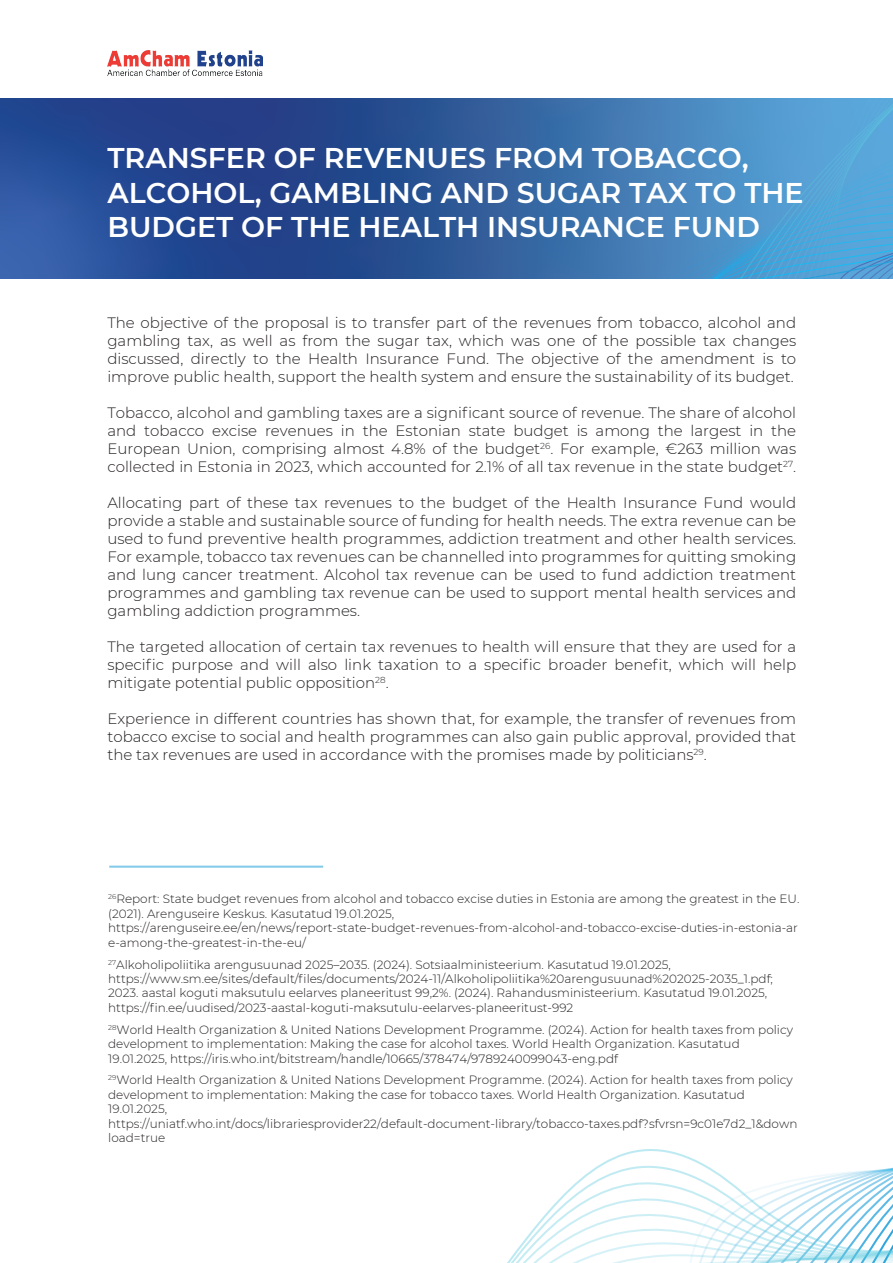
<style>
.page{position:relative;width:893px;height:1263px;background:#fff}
.page>*{position:absolute;margin:0;border:0;box-sizing:border-box;transform-origin:0 0}
.t1{font:600 28.5px/34.2px "Montserrat";color:#fff}
.t2{font:300 15px/18px "Montserrat";color:#231f20;text-align:justify}
.t3{font:300 12px/14.4px "Montserrat";color:#231f20}
</style>
<div class="page">
<img style="left:107px;top:51px;width:155px;height:25px">
<svg style="left:507px;top:1149px;width:386px;height:114px"></svg>
<svg style="left:0;top:99px;width:614px;height:179px;background:#2a5195"></svg>
<svg style="left:614px;top:99px;width:279px;height:179px;background:#4e95cb"></svg>
<hr style="left:109px;top:866px;width:214px;height:2px;background:#22a1db">
<h1 class="t1" style="left:107px;top:140px;width:698px">TRANSFER OF REVENUES FROM TOBACCO,<br>ALCOHOL, GAMBLING AND SUGAR TAX TO THE<br>BUDGET OF THE HEALTH INSURANCE FUND</h1>
<p class="t2" style="left:107px;top:313px;width:690px">The objective of the proposal is to transfer part of the revenues from tobacco, alcohol and gambling tax, as well as from the sugar tax, which was one of the possible tax changes discussed, directly to the Health Insurance Fund. The objective of the amendment is to improve public health, support the health system and ensure the sustainability of its budget.</p>
<p class="t2" style="left:107px;top:403px;width:690px">Tobacco, alcohol and gambling taxes are a significant source of revenue. The share of alcohol and tobacco excise revenues in the Estonian state budget is among the largest in the European Union, comprising almost 4.8% of the budget<sup>26</sup>. For example, €263 million was collected in Estonia in 2023, which accounted for 2.1% of all tax revenue in the state budget<sup>27</sup>.</p>
<p class="t2" style="left:107px;top:493px;width:690px">Allocating part of these tax revenues to the budget of the Health Insurance Fund would provide a stable and sustainable source of funding for health needs. The extra revenue can be used to fund preventive health programmes, addiction treatment and other health services.<br>For example, tobacco tax revenues can be channelled into programmes for quitting smoking and lung cancer treatment. Alcohol tax revenue can be used to fund addiction treatment programmes and gambling tax revenue can be used to support mental health services and gambling addiction programmes.</p>
<p class="t2" style="left:107px;top:637px;width:690px">The targeted allocation of certain tax revenues to health will ensure that they are used for a specific purpose and will also link taxation to a specific broader benefit, which will help mitigate potential public opposition<sup>28</sup>.</p>
<p class="t2" style="left:107px;top:709px;width:690px">Experience in different countries has shown that, for example, the transfer of revenues from tobacco excise to social and health programmes can also gain public approval, provided that the tax revenues are used in accordance with the promises made by politicians<sup>29</sup>.</p>
<p class="t3" style="left:108px;top:892px;width:693px"><sup>26</sup>Report: State budget revenues from alcohol and tobacco excise duties in Estonia are among the greatest in the EU. (2021). Arenguseire Keskus. Kasutatud 19.01.2025, https://arenguseire.ee/en/news/report-state-budget-revenues-from-alcohol-and-tobacco-excise-duties-in-estonia-ar e-among-the-greatest-in-the-eu/</p>
<p class="t3" style="left:108px;top:957px;width:666px"><sup>27</sup>Alkoholipoliitika arengusuunad 2025–2035. (2024). Sotsiaalministeerium. Kasutatud 19.01.2025, https://www.sm.ee/sites/default/files/documents/2024-11/Alkoholipoliitika%20arengusuunad%202025-2035_1.pdf; 2023. aastal koguti maksutulu eelarves planeeritust 99,2%. (2024). Rahandusministeerium. Kasutatud 19.01.2025, https://fin.ee/uudised/2023-aastal-koguti-maksutulu-eelarves-planeeritust-992</p>
<p class="t3" style="left:108px;top:1022px;width:686px"><sup>28</sup>World Health Organization &amp; United Nations Development Programme. (2024). Action for health taxes from policy development to implementation: Making the case for alcohol taxes. World Health Organization. Kasutatud<br>19.01.2025, https://iris.who.int/bitstream/handle/10665/378474/9789240099043-eng.pdf</p>
<p class="t3" style="left:108px;top:1072px;width:691px"><sup>29</sup>World Health Organization &amp; United Nations Development Programme. (2024). Action for health taxes from policy development to implementation: Making the case for tobacco taxes. World Health Organization. Kasutatud 19.01.2025, https://uniatf.who.int/docs/librariesprovider22/default-document-library/tobacco-taxes.pdf?sfvrsn=9c01e7d2_1&amp;down load=true</p>
</div>
